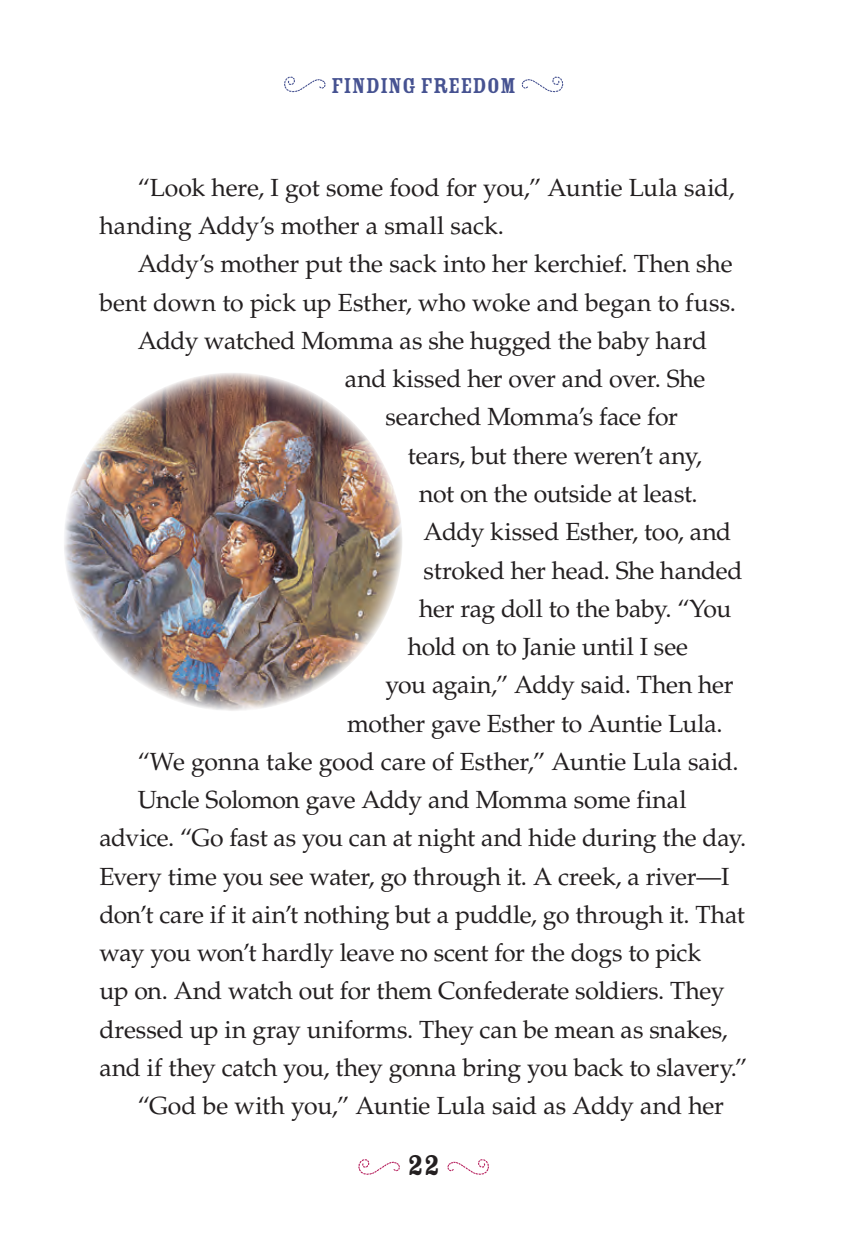
<style>
.page{position:relative;width:852px;height:1238px;background:#fff}
.page>*{position:absolute;margin:0;border:0;box-sizing:border-box;transform-origin:0 0}
.t1{font:31.5px "Rosewood Std Fill";color:#231f20}
.BodyCopy{font:24.75px/38.2px "Palatino LT Std";letter-spacing:-.01em;color:#231f20}
.t2{font:23.62px "Rosewood Std Fill";color:#465291}
</style>
<div class="page">
<img style="left:64px;top:372px;width:338px;height:339px;border-radius:169px">
<svg style="left:284px;top:77px;width:41px;height:15px"></svg>
<svg style="left:521px;top:77px;width:42px;height:15px"></svg>
<svg style="left:358px;top:1159px;width:42px;height:15px"></svg>
<svg style="left:447px;top:1159px;width:42px;height:15px"></svg>
<p class="t2" style="left:331px;top:72px;width:186px">FINDING FREEDOM</p>
<p class="BodyCopy" style="left:99px;top:169px;width:636px;text-indent:38px">“Look here, I got some food for you,” Auntie Lula said, handing Addy’s mother a small sack.</p>
<p class="BodyCopy" style="left:99px;top:245px;width:638px;text-align:right">Addy’s mother put the sack into her kerchief. Then she bent down to pick up Esther, who woke and began to fuss.</p>
<p class="BodyCopy" style="left:138px;top:322px;width:571px">Addy watched Momma as she hugged the baby hard</p>
<p class="BodyCopy" style="left:345px;top:360px;width:362px">and kissed her over and over. She</p>
<p class="BodyCopy" style="left:385px;top:398px;width:294px">searched Momma’s face for</p>
<p class="BodyCopy" style="left:408px;top:436px;width:295px">tears, but there weren’t any,</p>
<p class="BodyCopy" style="left:419px;top:475px;width:280px">not on the outside at least.</p>
<p class="BodyCopy" style="left:423px;top:513px;width:309px">Addy kissed Esther, too, and</p>
<p class="BodyCopy" style="left:423px;top:551px;width:320px">stroked her head. She handed</p>
<p class="BodyCopy" style="left:419px;top:589px;width:314px">her rag doll to the baby. “You</p>
<p class="BodyCopy" style="left:408px;top:627px;width:281px">hold on to Janie until I see</p>
<p class="BodyCopy" style="left:385px;top:666px;width:349px">you again,” Addy said. Then her</p>
<p class="BodyCopy" style="left:347px;top:704px;width:377px">mother gave Esther to Auntie Lula.</p>
<p class="BodyCopy" style="left:138px;top:742px;width:602px">“We gonna take good care of Esther,” Auntie Lula said.</p>
<p class="BodyCopy" style="left:99px;top:780px;width:649px;text-indent:38px">Uncle Solomon gave Addy and Momma some final advice. “Go fast as you can at night and hide during the day.<br>Every time you see water, go through it. A creek, a river—I don’t care if it ain’t nothing but a puddle, go through it. That way you won’t hardly leave no scent for the dogs to pick<br>up on. And watch out for them Confederate soldiers. They dressed up in gray uniforms. They can be mean as snakes, and if they catch you, they gonna bring you back to slavery.”</p>
<p class="BodyCopy" style="left:138px;top:1086px;width:587px">“God be with you,” Auntie Lula said as Addy and her</p>
<p class="t1" style="left:407px;top:1147px;width:35px">22</p>
</div>
